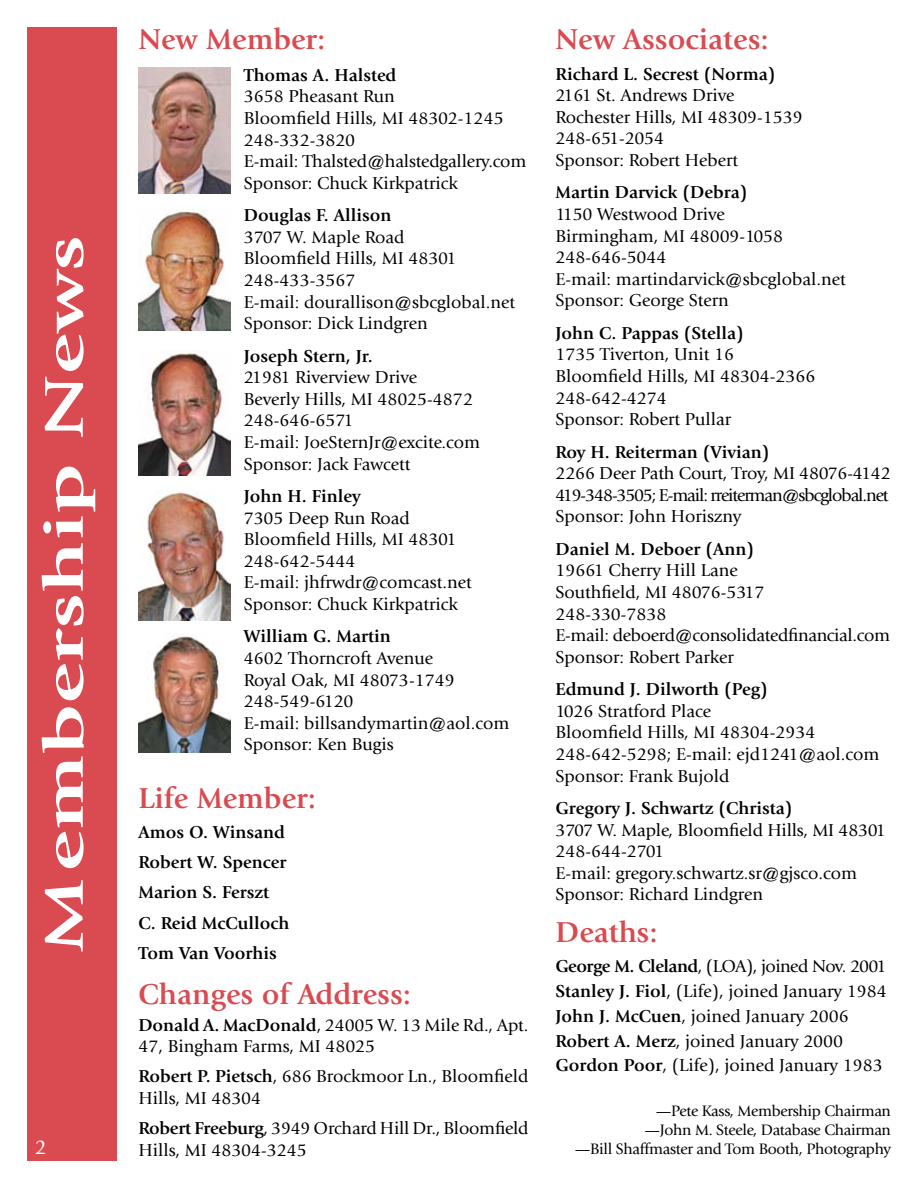
<style>
.page{position:relative;width:918px;height:1188px;background:#fff}
.page>*{position:absolute;margin:0;border:0;box-sizing:border-box;transform-origin:0 0}
.t1{font:700 57px "Giovanni";color:#fff;scale:1.5 1}
.t2{font:700 30px "Giovanni";color:#d94b50}
.t3{font:21px "Giovanni";color:#fff}
.t4{font:18px/21.6px "Giovanni";color:#000}
.t5{font:700 18px/30.3px "Giovanni";color:#000}
.t6{font:15.75px/18.9px "Giovanni";letter-spacing:-.02em;color:#000;text-align:right}
.s1{font-weight:700}
</style>
<div class="page">
<div style="left:27px;top:27px;width:90px;height:1134px;background:#d94b50"></div>
<img style="left:138px;top:68px;width:92px;height:125px">
<img style="left:138px;top:210px;width:92px;height:120px">
<img style="left:138px;top:351px;width:92px;height:124px">
<img style="left:138px;top:490px;width:92px;height:130px">
<img style="left:138px;top:635px;width:92px;height:118px">
<h1 class="t1" style="left:31px;top:953px;width:480px;rotate:-90deg">Membership News</h1>
<p class="t3" style="left:35px;top:1136px;width:13px">2</p>
<h2 class="t2" style="left:138px;top:22px;width:189px">New Member:</h2>
<p class="t5" style="left:244px;top:60px;width:154px">Thomas A. Halsted</p>
<p class="t4" style="left:244px;top:86px;width:284px">3658 Pheasant Run<br>Bloomfield Hills, MI 48302-1245<br>248-332-3820<br>E-mail: Thalsted@halstedgallery.com<br>Sponsor: Chuck Kirkpatrick</p>
<p class="t5" style="left:244px;top:200px;width:149px">Douglas F. Allison</p>
<p class="t4" style="left:244px;top:226px;width:273px">3707 W. Maple Road<br>Bloomfield Hills, MI 48301<br>248-433-3567<br>E-mail: dourallison@sbcglobal.net<br>Sponsor: Dick Lindgren</p>
<p class="t5" style="left:244px;top:341px;width:131px">Joseph Stern, Jr.</p>
<p class="t4" style="left:244px;top:367px;width:238px">21981 Riverview Drive<br>Beverly Hills, MI 48025-4872<br>248-646-6571<br>E-mail: JoeSternJr@excite.com<br>Sponsor: Jack Fawcett</p>
<p class="t5" style="left:244px;top:481px;width:118px">John H. Finley</p>
<p class="t4" style="left:244px;top:507px;width:230px">7305 Deep Run Road<br>Bloomfield Hills, MI 48301<br>248-642-5444<br>E-mail: jhfrwdr@comcast.net<br>Sponsor: Chuck Kirkpatrick</p>
<p class="t5" style="left:244px;top:621px;width:149px">William G. Martin</p>
<p class="t4" style="left:244px;top:648px;width:267px">4602 Thorncroft Avenue<br>Royal Oak, MI 48073-1749<br>248-549-6120<br>E-mail: billsandymartin@aol.com<br>Sponsor: Ken Bugis</p>
<h2 class="t2" style="left:138px;top:780px;width:179px">Life Member:</h2>
<p class="t5" style="left:138px;top:817px;width:153px">Amos O. Winsand<br>Robert W. Spencer<br>Marion S. Ferszt<br>C. Reid McCulloch<br>Tom Van Voorhis</p>
<h2 class="t2" style="left:138px;top:976px;width:274px">Changes of Address:</h2>
<p class="t4" style="left:138px;top:1014px;width:392px"><span class="s1">Donald A. MacDonald</span>, 24005 W. 13 Mile Rd., Apt.<br>47, Bingham Farms, MI 48025</p>
<p class="t4" style="left:138px;top:1066px;width:392px"><span class="s1">Robert P. Pietsch</span>, 686 Brockmoor Ln., Bloomfield<br>Hills, MI 48304</p>
<p class="t4" style="left:138px;top:1118px;width:392px"><span class="s1">Robert Freeburg</span>, 3949 Orchard Hill Dr., Bloomfield<br>Hills, MI 48304-3245</p>
<h2 class="t2" style="left:556px;top:22px;width:215px">New Associates:</h2>
<p class="t5" style="left:556px;top:59px;width:221px">Richard L. Secrest (Norma)</p>
<p class="t4" style="left:556px;top:85px;width:249px">2161 St. Andrews Drive<br>Rochester Hills, MI 48309-1539<br>248-651-2054<br>Sponsor: Robert Hebert</p>
<p class="t5" style="left:556px;top:177px;width:193px">Martin Darvick (Debra)</p>
<p class="t4" style="left:556px;top:203px;width:292px">1150 Westwood Drive<br>Birmingham, MI 48009-1058<br>248-646-5044<br>E-mail: martindarvick@sbcglobal.net<br>Sponsor: George Stern</p>
<p class="t5" style="left:556px;top:318px;width:190px">John C. Pappas (Stella)</p>
<p class="t4" style="left:556px;top:344px;width:262px">1735 Tiverton, Unit 16<br>Bloomfield Hills, MI 48304-2366<br>248-642-4274<br>Sponsor: Robert Pullar</p>
<p class="t5" style="left:556px;top:437px;width:216px">Roy H. Reiterman (Vivian)</p>
<p class="t4" style="left:556px;top:463px;width:337px;text-align:justify">2266 Deer Path Court, Troy, MI 48076-4142<br>419-348-3505; E-mail: rreiterman@sbcglobal.net Sponsor: John Horiszny</p>
<p class="t5" style="left:556px;top:534px;width:200px">Daniel M. Deboer (Ann)</p>
<p class="t4" style="left:556px;top:560px;width:336px">19661 Cherry Hill Lane<br>Southfield, MI 48076-5317<br>248-330-7838<br>E-mail: deboerd@consolidatedfinancial.com<br>Sponsor: Robert Parker</p>
<p class="t5" style="left:556px;top:674px;width:214px">Edmund J. Dilworth (Peg)</p>
<p class="t4" style="left:556px;top:700px;width:326px">1026 Stratford Place<br>Bloomfield Hills, MI 48304-2934<br>248-642-5298; E-mail: ejd1241@aol.com<br>Sponsor: Frank Bujold</p>
<p class="t5" style="left:556px;top:793px;width:239px">Gregory J. Schwartz (Christa)</p>
<p class="t4" style="left:556px;top:819px;width:332px">3707 W. Maple, Bloomfield Hills, MI 48301<br>248-644-2701<br>E-mail: gregory.schwartz.sr@gjsco.com<br>Sponsor: Richard Lindgren</p>
<h2 class="t2" style="left:556px;top:914px;width:104px">Deaths:</h2>
<p class="t4" style="left:556px;top:954px;width:333px;line-height:24.9px"><span class="s1">George M. Cleland</span>, (LOA), joined Nov. 2001<br><span class="s1">Stanley J. Fiol</span>, (Life), joined January 1984<br><span class="s1">John J. McCuen</span>, joined January 2006<br><span class="s1">Robert A. Merz</span>, joined January 2000<br><span class="s1">Gordon Poor</span>, (Life), joined January 1983</p>
<p class="t6" style="left:575px;top:1102px;width:318px">—Pete Kass, Membership Chairman<br>—John M. Steele, Database Chairman<br>—Bill Shaffmaster and Tom Booth, Photography</p>
</div>
